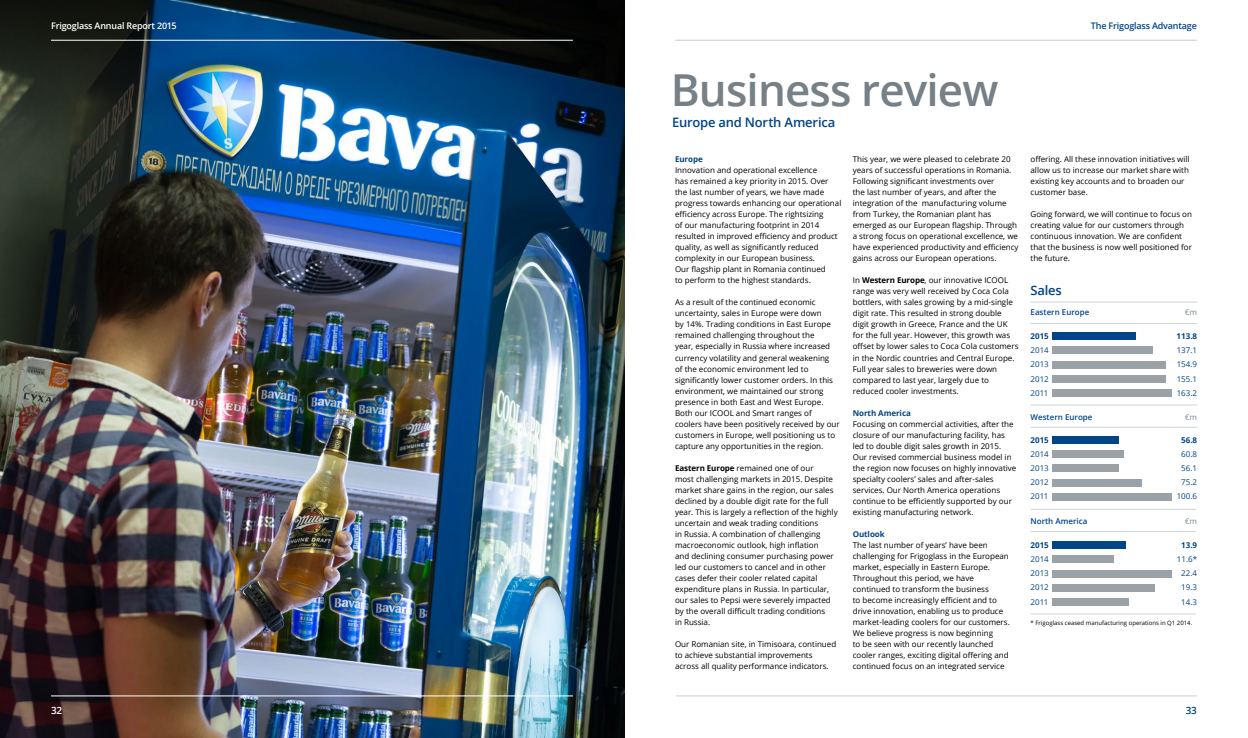
<style>
.page{position:relative;width:1248px;height:738px;background:#fff}
.page>*{position:absolute;margin:0;border:0;box-sizing:border-box;transform-origin:0 0}
.t1{font:600 44px "Open Sans";letter-spacing:-.02em;color:#768086}
.t2{font:600 13px "Open Sans";letter-spacing:-.015em;color:#004587}
.t3{font:600 10px "Open Sans";color:#fff}
.t4{font:600 10px "Open Sans";color:#004587}
.t5{font:600 9px "Open Sans";letter-spacing:-.02em;color:#fff}
.t6{font:600 9px "Open Sans";letter-spacing:-.02em;color:#004587}
.t7{font:8px/11px "Open Sans";color:#000}
.t8{font:8px "Open Sans";color:#004587}
.t9{font:700 8px "Open Sans";letter-spacing:-.01em;color:#004587}
.t10{font:600 8px "Open Sans";color:#004587}
.t11{font:600 8px "Open Sans";color:#9ba2a7}
.t12{font:6px "Open Sans";color:#000}
.s1{font-weight:700}
</style>
<div class="page">
<hr style="left:1030px;top:323px;width:166px;height:1px;background:#cdd4da">
<div style="left:1051px;top:332px;width:83px;height:7px;background:#004587"></div>
<div style="left:1051px;top:361px;width:113px;height:7px;background:#9ba2a7"></div>
<div style="left:1051px;top:375px;width:114px;height:7px;background:#9ba2a7"></div>
<div style="left:1051px;top:389px;width:119px;height:7px;background:#9ba2a7"></div>
<div style="left:1051px;top:346px;width:101px;height:8px;background:#9ba2a7"></div>
<img style="left:0;top:0;width:624px;height:737px">
<hr style="left:1030px;top:301px;width:166px;height:1px;background:#cdd4da">
<hr style="left:1030px;top:404px;width:166px;height:1px;background:#cdd4da">
<hr style="left:1030px;top:508px;width:165px;height:1px;background:#cdd4da">
<hr style="left:1030px;top:613px;width:165px;height:1px;background:#cdd4da">
<hr style="left:1030px;top:531px;width:165px;height:1px;background:#cdd4da">
<div style="left:1051px;top:541px;width:74px;height:7px;background:#004587"></div>
<hr style="left:1030px;top:426px;width:166px;height:1px;background:#cdd4da">
<div style="left:1051px;top:436px;width:67px;height:7px;background:#004587"></div>
<div style="left:1051px;top:464px;width:67px;height:7px;background:#9ba2a7"></div>
<div style="left:1051px;top:479px;width:89px;height:7px;background:#9ba2a7"></div>
<div style="left:1051px;top:493px;width:119px;height:7px;background:#9ba2a7"></div>
<div style="left:1051px;top:450px;width:72px;height:7px;background:#9ba2a7"></div>
<div style="left:1051px;top:569px;width:119px;height:7px;background:#9ba2a7"></div>
<div style="left:1051px;top:583px;width:103px;height:8px;background:#9ba2a7"></div>
<div style="left:1051px;top:598px;width:76px;height:7px;background:#9ba2a7"></div>
<div style="left:1051px;top:555px;width:62px;height:7px;background:#9ba2a7"></div>
<hr style="left:675px;top:40px;width:521px;height:1px;background:#c8cdd0">
<hr style="left:51px;top:40px;width:522px;height:1px;background:#fff">
<hr style="left:676px;top:695px;width:520px;height:1px;background:#c8cdd0">
<hr style="left:51px;top:695px;width:522px;height:1px;background:#fff">
<p class="t5" style="left:51px;top:20px;width:127px">Frigoglass Annual Report 2015</p>
<p class="t6" style="left:1090px;top:20px;width:107px">The Frigoglass Advantage</p>
<h1 class="t1" style="left:670px;top:59px;width:329px">Business review</h1>
<h2 class="t2" style="left:672px;top:113px;width:164px">Europe and North America</h2>
<p class="t9" style="left:675px;top:153px;width:29px">Europe</p>
<p class="t7" style="left:675px;top:164px;width:168px">Innovation and operational excellence<br>has remained a key priority in 2015. Over the last number of years, we have made progress towards enhancing our operational efficiency across Europe. The rightsizing<br>of our manufacturing footprint in 2014 resulted in improved efficiency and product quality, as well as significantly reduced complexity in our European business.<br>Our flagship plant in Romania continued<br>to perform to the highest standards.</p>
<p class="t7" style="left:675px;top:296px;width:166px">As a result of the continued economic uncertainty, sales in Europe were down<br>by 14%. Trading conditions in East Europe remained challenging throughout the<br>year, especially in Russia where increased currency volatility and general weakening<br>of the economic environment led to significantly lower customer orders. In this environment, we maintained our strong presence in both East and West Europe.<br>Both our ICOOL and Smart ranges of coolers have been positively received by our customers in Europe, well positioning us to capture any opportunities in the region.</p>
<p class="t7" style="left:675px;top:461px;width:164px"><span class="s1">Eastern Europe</span> remained one of our<br>most challenging markets in 2015. Despite market share gains in the region, our sales declined by a double digit rate for the full year. This is largely a reflection of the highly uncertain and weak trading conditions<br>in Russia. A combination of challenging macroeconomic outlook, high inflation<br>and declining consumer purchasing power led our customers to cancel and in other cases defer their cooler related capital expenditure plans in Russia. In particular, our sales to Pepsi were severely impacted by the overall difficult trading conditions<br>in Russia.</p>
<p class="t7" style="left:675px;top:637px;width:163px">Our Romanian site, in Timisoara, continued to achieve substantial improvements across all quality performance indicators.</p>
<p class="t7" style="left:852px;top:153px;width:167px">This year, we were pleased to celebrate 20 years of successful operations in Romania.<br>Following significant investments over<br>the last number of years, and after the integration of the manufacturing volume from Turkey, the Romanian plant has emerged as our European flagship. Through a strong focus on operational excellence, we have experienced productivity and efficiency gains across our European operations.</p>
<p class="t7" style="left:852px;top:274px;width:167px">In <span class="s1">Western Europe</span>, our innovative ICOOL range was very well received by Coca Cola bottlers, with sales growing by a mid-single digit rate. This resulted in strong double digit growth in Greece, France and the UK for the full year. However, this growth was offset by lower sales to Coca Cola customers in the Nordic countries and Central Europe.<br>Full year sales to breweries were down compared to last year, largely due to reduced cooler investments.</p>
<p class="t9" style="left:852px;top:406px;width:60px">North America</p>
<p class="t7" style="left:852px;top:417px;width:165px">Focusing on commercial activities, after the closure of our manufacturing facility, has led to double digit sales growth in 2015.<br>Our revised commercial business model in the region now focuses on highly innovative specialty coolers’ sales and after-sales services. Our North America operations continue to be efficiently supported by our existing manufacturing network.</p>
<p class="t9" style="left:852px;top:527px;width:33px">Outlook</p>
<p class="t7" style="left:852px;top:538px;width:158px">The last number of years’ have been challenging for Frigoglass in the European market, especially in Eastern Europe.<br>Throughout this period, we have continued to transform the business<br>to become increasingly efficient and to drive innovation, enabling us to produce market-leading coolers for our customers.<br>We believe progress is now beginning<br>to be seen with our recently launched cooler ranges, exciting digital offering and continued focus on an integrated service</p>
<p class="t7" style="left:1030px;top:153px;width:160px">offering. All these innovation initiatives will allow us to increase our market share with existing key accounts and to broaden our customer base.</p>
<p class="t7" style="left:1030px;top:208px;width:163px">Going forward, we will continue to focus on creating value for our customers through continuous innovation. We are confident that the business is now well positioned for the future.</p>
<h2 class="t2" style="left:1030px;top:280px;width:33px">Sales</h2>
<p class="t10" style="left:1030px;top:306px;width:60px">Eastern Europe</p>
<p class="t11" style="left:1184px;top:306px;width:14px">€m</p>
<p class="t8" style="left:1030px;top:344px;width:20px">2014</p>
<p class="t9" style="left:1030px;top:330px;width:20px">2015</p>
<p class="t9" style="left:1176px;top:330px;width:22px">113.8</p>
<p class="t8" style="left:1176px;top:344px;width:22px">137.1</p>
<p class="t8" style="left:1030px;top:358px;width:20px">2013</p>
<p class="t8" style="left:1176px;top:358px;width:22px">154.9</p>
<p class="t8" style="left:1030px;top:373px;width:20px">2012</p>
<p class="t8" style="left:1176px;top:373px;width:22px">155.1</p>
<p class="t8" style="left:1030px;top:387px;width:19px">2011</p>
<p class="t8" style="left:1176px;top:387px;width:22px">163.2</p>
<p class="t10" style="left:1030px;top:411px;width:63px">Western Europe</p>
<p class="t11" style="left:1184px;top:411px;width:14px">€m</p>
<p class="t8" style="left:1030px;top:448px;width:20px">2014</p>
<p class="t9" style="left:1030px;top:433px;width:20px">2015</p>
<p class="t9" style="left:1180px;top:433px;width:17px">56.8</p>
<p class="t8" style="left:1181px;top:448px;width:17px">60.8</p>
<p class="t8" style="left:1030px;top:462px;width:20px">2013</p>
<p class="t8" style="left:1181px;top:462px;width:17px">56.1</p>
<p class="t8" style="left:1030px;top:476px;width:20px">2012</p>
<p class="t8" style="left:1181px;top:476px;width:17px">75.2</p>
<p class="t8" style="left:1030px;top:490px;width:19px">2011</p>
<p class="t8" style="left:1176px;top:490px;width:22px">100.6</p>
<p class="t10" style="left:1030px;top:515px;width:58px">North America</p>
<p class="t11" style="left:1184px;top:515px;width:14px">€m</p>
<p class="t8" style="left:1030px;top:553px;width:20px">2014</p>
<p class="t9" style="left:1030px;top:538px;width:20px">2015</p>
<p class="t9" style="left:1180px;top:538px;width:17px">13.9</p>
<p class="t8" style="left:1176px;top:553px;width:22px">11.6*</p>
<p class="t8" style="left:1030px;top:567px;width:20px">2013</p>
<p class="t8" style="left:1181px;top:567px;width:17px">22.4</p>
<p class="t8" style="left:1030px;top:581px;width:20px">2012</p>
<p class="t8" style="left:1181px;top:581px;width:17px">19.3</p>
<p class="t8" style="left:1030px;top:595px;width:19px">2011</p>
<p class="t8" style="left:1181px;top:595px;width:17px">14.3</p>
<p class="t12" style="left:1030px;top:618px;width:163px">* Frigoglass ceased manufacturing operations in Q1 2014.</p>
<p class="t3" style="left:51px;top:702px;width:13px">32</p>
<p class="t4" style="left:1185px;top:702px;width:13px">33</p>
</div>
